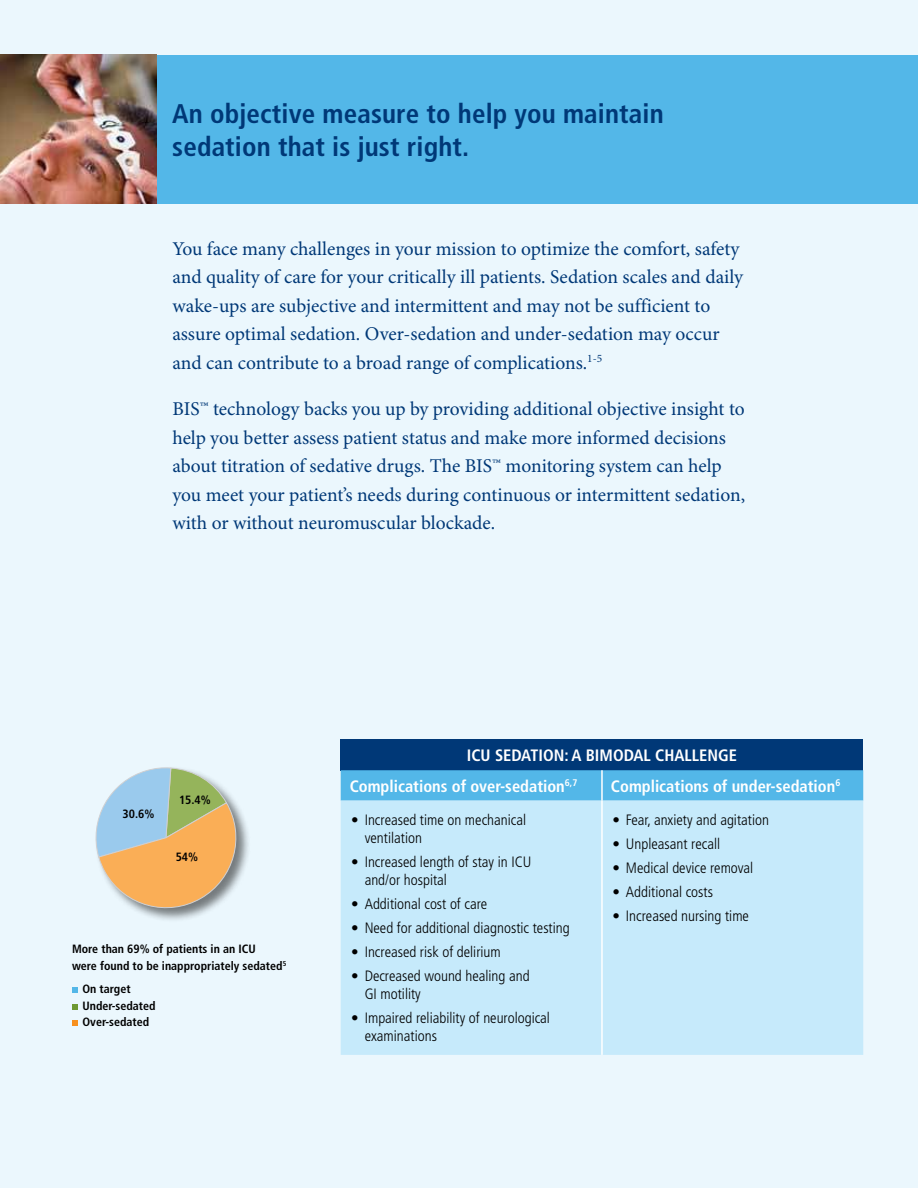
<style>
.page{position:relative;width:918px;height:1188px;background:#ebf7fd}
.page>*{position:absolute;margin:0;border:0;box-sizing:border-box;transform-origin:0 0}
.t1{font:700 condensed 27px/33px "Frutiger LT Std";letter-spacing:.005em;color:#003877}
.t2{font:19.5px/28.5px "Minion Pro";color:#003877}
.t3{font:700 condensed 16.5px/30.9px "Frutiger LT Std";color:#fff}
.t4{font:300 condensed 15px/18px "Frutiger LT Std";color:#000}
.t5{font:700 condensed 12px/16.5px "Frutiger LT Std";color:#000}
</style>
<div class="page">
<div style="left:0;top:55px;width:918px;height:148px;background:#53b7e8"></div>
<div style="left:341px;top:739px;width:522px;height:31px;background:#003877"></div>
<div style="left:341px;top:770px;width:522px;height:31px;background:#53b7e8"></div>
<div style="left:341px;top:801px;width:522px;height:254px;background:#c6eafb"></div>
<hr style="left:601px;top:770px;width:2px;height:31px;background:#fff">
<hr style="left:601px;top:801px;width:2px;height:254px;background:#fff">
<img style="left:0;top:55px;width:157px;height:148px">
<svg style="left:72px;top:987px;width:6px;height:6px"></svg>
<svg style="left:72px;top:1004px;width:6px;height:6px"></svg>
<svg style="left:72px;top:1020px;width:6px;height:6px"></svg>
<svg style="left:95px;top:767px;width:151px;height:152px"></svg>
<h1 class="t1" style="left:172px;top:99px;width:493px">An objective measure to help you maintain sedation that is just right.</h1>
<p class="t2" style="left:172px;top:236px;width:572px">You face many challenges in your mission to optimize the comfort, safety and quality of care for your critically ill patients. Sedation scales and daily wake-ups are subjective and intermittent and may not be sufficient to assure optimal sedation. Over-sedation and under-sedation may occur and can contribute to a broad range of complications.<sup>1-5</sup></p>
<p class="t2" style="left:172px;top:396px;width:574px">BIS™ technology backs you up by providing additional objective insight to help you better assess patient status and make more informed decisions about titration of sedative drugs. The BIS™ monitoring system can help you meet your patient’s needs during continuous or intermittent sedation, with or without neurom uscular blockade.</p>
<p class="t5" style="left:123px;top:807px;width:33px">30.6%</p>
<p class="t5" style="left:179px;top:793px;width:33px">15.4%</p>
<p class="t5" style="left:176px;top:849px;width:24px">54%</p>
<p class="t5" style="left:72px;top:942px;width:216px">More than 69% of patients in an ICU<br>were found to be inappropriately sedated<sup>5</sup></p>
<p class="t5" style="left:83px;top:982px;width:75px">On target<br>Under-sedated<br>Over-sedated</p>
<p class="t3" style="left:350px;top:741px;width:389px;text-indent:117px">ICU SEDATION: A BIMODAL CHALLENGE<br>Complications of over-sedation<sup>6,7</sup></p>
<p class="t3" style="left:611px;top:772px;width:231px">Complications of under-sedation<sup>6</sup></p>
<p class="t4" style="left:365px;top:811px;width:163px;text-indent:-14px">• Increased time on mechanical ventilation</p>
<p class="t4" style="left:365px;top:853px;width:168px;text-indent:-14px">• Increased length of stay in ICU and/or hospital</p>
<p class="t4" style="left:351px;top:895px;width:138px">• Additional cost of care</p>
<p class="t4" style="left:351px;top:919px;width:220px">• Need for additional diagnostic testing</p>
<p class="t4" style="left:351px;top:943px;width:151px">• Increased risk of delirium</p>
<p class="t4" style="left:365px;top:967px;width:166px;text-indent:-14px">• Decreased wound healing and<br>GI motility</p>
<p class="t4" style="left:365px;top:1009px;width:187px;text-indent:-14px">• Impaired reliability of neurological examinations</p>
<p class="t4" style="left:612px;top:811px;width:158px">• Fear, anxiety and agitation</p>
<p class="t4" style="left:612px;top:835px;width:109px">• Unpleasant recall</p>
<p class="t4" style="left:612px;top:859px;width:142px">• Medical device removal</p>
<p class="t4" style="left:612px;top:883px;width:102px">• Additional costs</p>
<p class="t4" style="left:612px;top:907px;width:138px">• Increased nursing time</p>
</div>
